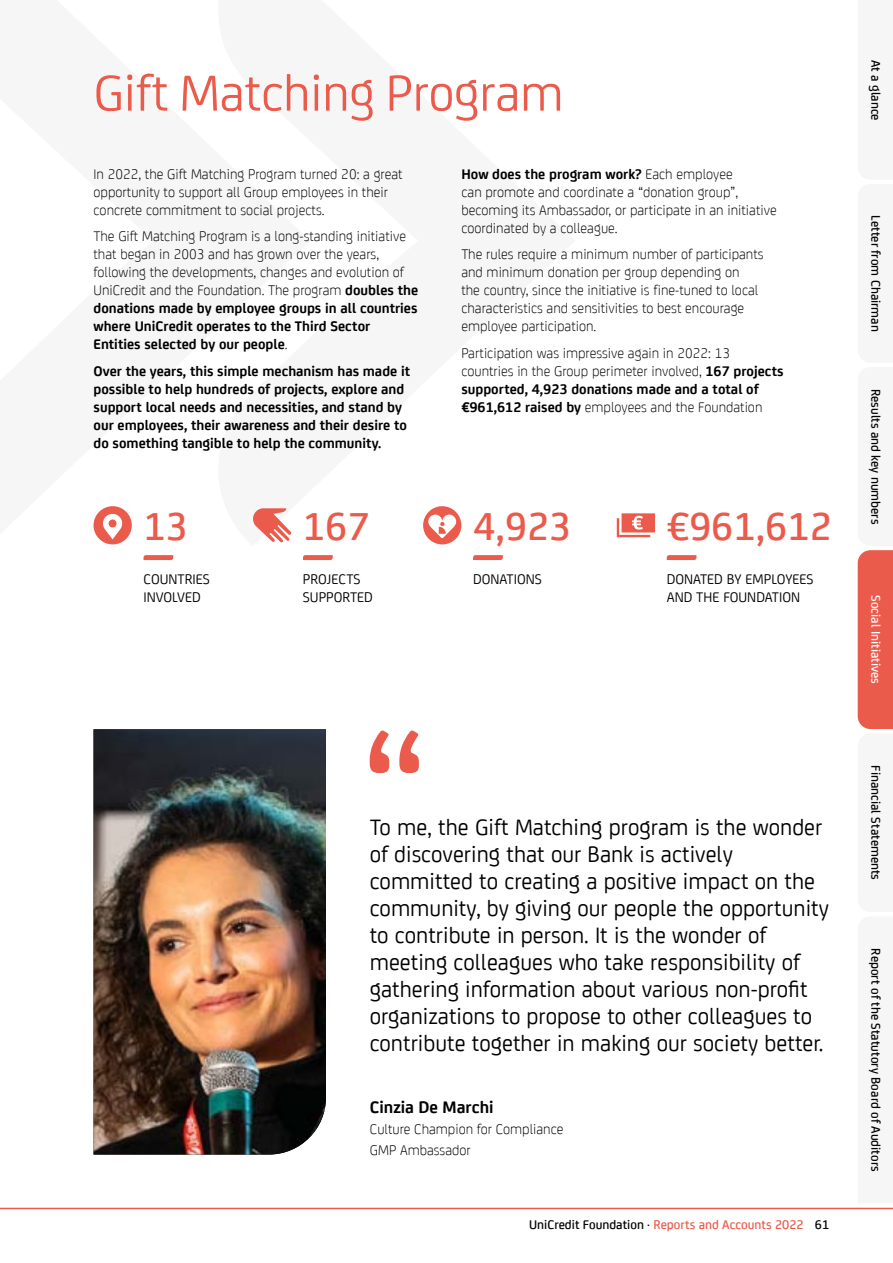
<style>
.page{position:relative;width:893px;height:1263px;background:#fff}
.page>*{position:absolute;margin:0;border:0;box-sizing:border-box;transform-origin:0 0}
.t1{font:54px "Uni Credit";letter-spacing:-.005em;color:#eb5b4c}
.t2{font:500 42px "Uni Credit";color:#eb5b4c}
.t3{font:24px/27px "Uni Credit";color:#000}
.t4{font:700 18px "Uni Credit";color:#000}
.t5{font:300 15px/18px "Uni Credit";color:#000}
.t6{font:700 15px/18px "Uni Credit";color:#000}
.t7{font:15px/18px "Uni Credit";color:#000}
.t8{font:500 13.5px "Uni Credit";color:#000}
.t9{font:500 13.5px "Uni Credit";color:#fff}
.s1{font-weight:700}
.s2{color:#eb5b4c}
</style>
<div class="page">
<svg style="left:303px;top:555px;width:30px;height:5px"></svg>
<svg style="left:253px;top:508px;width:38px;height:34px"></svg>
<svg style="left:617px;top:513px;width:38px;height:24px"></svg>
<svg style="left:667px;top:555px;width:29px;height:5px"></svg>
<div style="left:94px;top:506px;width:38px;height:38px;background:#eb5b4c;border-radius:50%"></div>
<svg style="left:103px;top:514px;width:19px;height:25px"></svg>
<svg style="left:144px;top:555px;width:29px;height:5px"></svg>
<svg style="left:370px;top:730px;width:49px;height:43px"></svg>
<img style="left:94px;top:729px;width:232px;height:425px">
<svg style="left:473px;top:555px;width:30px;height:5px"></svg>
<div style="left:423px;top:506px;width:38px;height:38px;background:#eb5b4c;border-radius:50%"></div>
<svg style="left:428px;top:515px;width:28px;height:23px"></svg>
<hr style="left:0;top:1208px;width:893px;height:1px;background:#eb5b4c">
<div style="left:858px;top:550px;width:35px;height:179px;background:#eb5b4c"></div>
<h1 class="t1" style="left:94px;top:54px;width:471px">Gift Matching Program</h1>
<p class="t5" style="left:94px;top:164px;width:311px">In 2022, the Gift Matching Program turned 20: a great opportunity to support all Group employees in their concrete commitment to social projects.</p>
<p class="t5" style="left:94px;top:226px;width:326px">The Gift Matching Program is a long-standing initiative that began in 2003 and has grown over the years, following the developments, changes and evolution of UniCredit and the Foundation. The program <span class="s1">doubles the donations made by employee groups in all countries where UniCredit operates to the Third Sector Entities selected by our people</span>.</p>
<p class="t6" style="left:94px;top:361px;width:318px">Over the years, this simple mechanism has made it possible to help hundreds of projects, explore and support local needs and necessities, and stand by our employees, their awareness and their desire to do something tangible to help the community.</p>
<h2 class="t2" style="left:144px;top:495px;width:46px">13</h2>
<p class="t7" style="left:144px;top:569px;width:68px">COUNTRIES<br>INVOLVED</p>
<h2 class="t2" style="left:303px;top:495px;width:68px">167</h2>
<p class="t7" style="left:303px;top:569px;width:72px">PROJECTS<br>SUPPORTED</p>
<p class="t5" style="left:461px;top:164px;width:317px"><span class="s1">How does the program work?</span> Each employee<br>can promote and coordinate a “donation group”, becoming its Ambassador, or participate in an initiative coordinated by a colleague.</p>
<p class="t5" style="left:461px;top:244px;width:304px">The rules require a minimum number of participants and minimum donation per group depending on<br>the country, since the initiative is fine-tuned to local characteristics and sensitivities to best encourage employee participation.</p>
<p class="t5" style="left:461px;top:343px;width:324px">Participation was impressive again in 2022: 13 countries in the Group perimeter involved, <span class="s1">167 projects supported, 4,923 donations made and a total of €961,612 raised by</span> employees and the Foundation</p>
<h2 class="t2" style="left:473px;top:495px;width:100px">4,923</h2>
<p class="t7" style="left:473px;top:569px;width:70px">DONATIONS</p>
<h2 class="t2" style="left:667px;top:495px;width:167px">€961,612</h2>
<p class="t7" style="left:667px;top:569px;width:148px">DONATED BY EMPLOYEES<br>AND THE FOUNDATION</p>
<p class="t3" style="left:370px;top:812px;width:461px">To me, the Gift Matching program is the wonder of discovering that our Bank is actively committed to creating a positive impact on the community, by giving our people the opportunity to contribute in person. It is the wonder of meeting colleagues who take responsibility of gathering information about various non-profit organizations to propose to other colleagues to contribute together in making our society better.</p>
<p class="t4" style="left:370px;top:1093px;width:125px">Cinzia De Marchi</p>
<p class="t5" style="left:370px;top:1117px;width:195px;line-height:21px">Culture Champion for Compliance<br>GMP Ambassador</p>
<p class="t8" style="left:529px;top:1215px;width:302px">UniCredit Foundation · <span class="s2">Reports and Accounts 2022</span> 61</p>
<p class="t8" style="left:886px;top:60px;width:62px;rotate:90deg">At a glance</p>
<p class="t8" style="left:886px;top:215px;width:118px;rotate:90deg">Letter from Chairman</p>
<p class="t8" style="left:886px;top:389px;width:137px;rotate:90deg">Results and key numbers</p>
<p class="t9" style="left:886px;top:595px;width:90px;rotate:90deg">Social Initiatives</p>
<p class="t8" style="left:886px;top:765px;width:116px;rotate:90deg">Financial Statements</p>
<p class="t8" style="left:886px;top:948px;width:225px;rotate:90deg">Report of the Statutory Board of Auditors</p>
</div>
